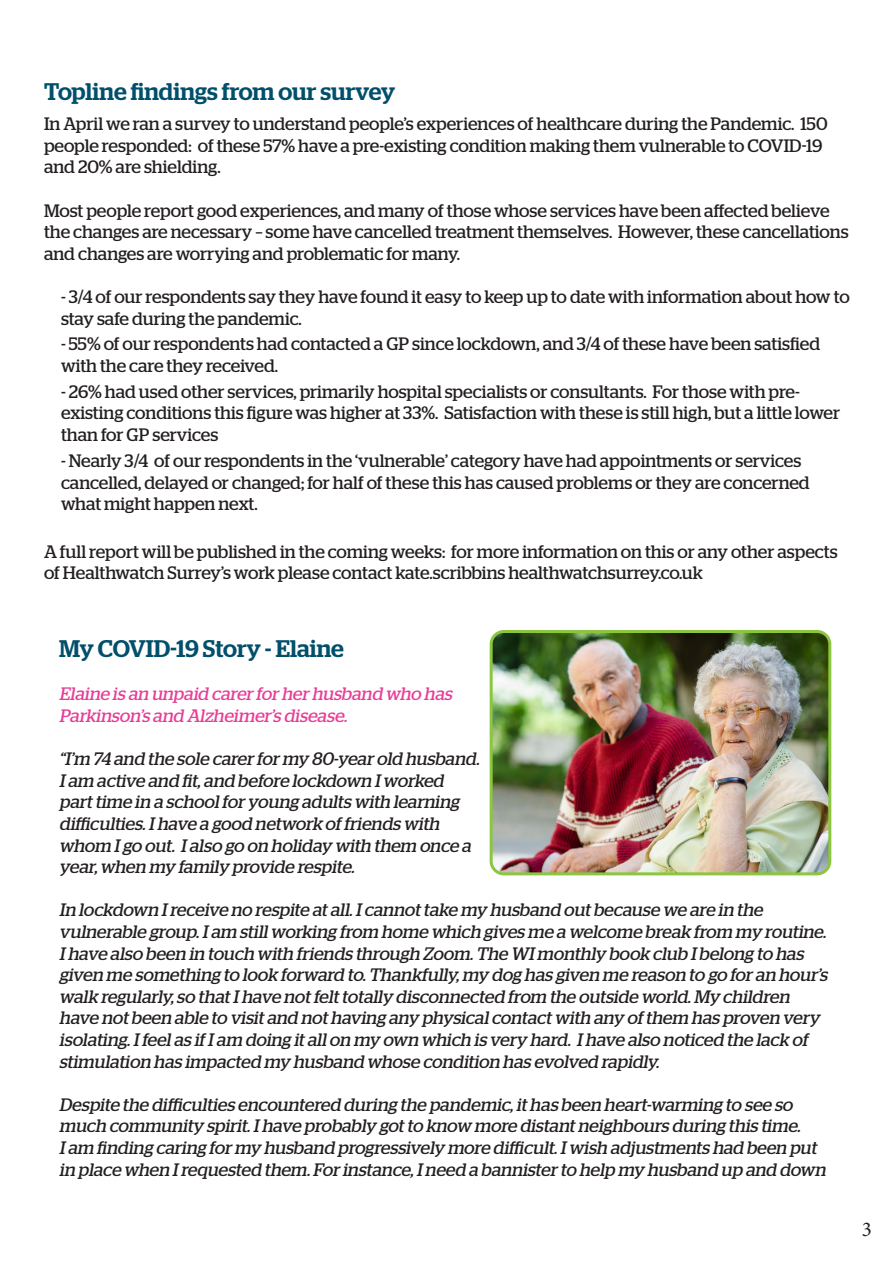
<style>
.page{position:relative;width:893px;height:1263px;background:#fff}
.page>*{position:absolute;margin:0;border:0;box-sizing:border-box;transform-origin:0 0}
.t1{font:500 24px "Stag";letter-spacing:-.005em;color:#004f6b}
.t2{font:21px "Minion Pro";color:#231f20}
.t3{font:italic 18px/21.6px "Stag";color:#231f20}
.t4{font:18px/21.6px "Stag";color:#231f20}
.t5{font:italic 18px/21.6px "Stag";color:#e63e97}
</style>
<div class="page">
<img style="left:491px;top:634px;width:339px;height:240px">
<div style="left:490px;top:630px;width:341px;height:245px;border:3px solid #8bc63e;border-radius:13px"></div>
<p class="t1" style="left:44px;top:77px;width:353px">Topline findings from our survey</p>
<p class="t4" style="left:44px;top:113px;width:785px">In April we ran a survey to understand people’s experiences of healthcare during the Pandemic. 150 people responded: of these 57% have a pre-existing condition making them vulnerable to COVID-19 and 20% are shielding.</p>
<p class="t4" style="left:44px;top:199px;width:806px">Most people report good experiences, and many of those whose services have been affected believe the changes are necessary – some have cancelled treatment themselves. However, these cancellations and changes are worrying and problematic for many.</p>
<p class="t4" style="left:61px;top:286px;width:790px">- 3/4 of our respondents say they have found it easy to keep up to date with information about how to stay safe during the pandemic.</p>
<p class="t4" style="left:61px;top:333px;width:761px">- 55% of our respondents had contacted a GP since lockdown, and 3/4 of these have been satisfied with the care they received.</p>
<p class="t4" style="left:61px;top:380px;width:781px">- 26% had used other services, primarily hospital specialists or consultants. For those with pre&shy;existing conditions this figure was higher at 33%. Satisfaction with these is still high, but a little lower than for GP services</p>
<p class="t4" style="left:61px;top:450px;width:750px">- Nearly 3/4 of our respondents in the ‘vulnerable’ category have had appointments or services cancelled, delayed or changed; for half of these this has caused problems or they are concerned what might happen next.</p>
<p class="t4" style="left:44px;top:540px;width:795px">A full report will be published in the coming weeks: for more information on this or any other aspects of Healthwatch Surrey’s work please contact kate.scribbins healthwatchsurrey.co.uk</p>
<p class="t1" style="left:59px;top:634px;width:286px">My COVID-19 Story - Elaine</p>
<p class="t5" style="left:59px;top:683px;width:398px">Elaine is an unpaid carer for her husband who has<br>Parkinson’s and Alzheimer’s disease.</p>
<p class="t3" style="left:59px;top:748px;width:425px">“I’m 74 and the sole carer for my 80-year old husband.<br>Iam active and fit,and before lockdown Iworked parttime in a schoolfor young adults with learning difficulties.Ihave a good network offriends with whom Igo out. Ialso go on holiday with them once a year,when my family provide respite.</p>
<p class="t3" style="left:59px;top:899px;width:773px">In lockdown Ireceive no respite atall.Icannottake my husband outbecause we are in the vulnerable group.Iam stillworking from home which gives me a welcome break from my routine.<br>Ihave also been in touch with friends through Zoom.The WImonthly book club Ibelong to has given me something to look forward to.Thankfully,my dog has given me reason to go for an hour’s walk regularly,so thatIhave notfelttotally disconnected from the outside world.My children have notbeen able to visitand nothaving any physicalcontactwith any ofthem has proven very isolating .Ifeelas ifIam doing itallon my own which is very hard. Ihave also noticed the lack of stimulation has impacted my husband whose condition has evolved rapidly.</p>
<p class="t3" style="left:59px;top:1093px;width:746px">Despite the difficulties encountered during the pandemic,ithas been heart-warming to see so much community spirit.Ihave probably gotto know more distantneighbours during this time.</p>
<p class="t3" style="left:59px;top:1136px;width:771px">Iam finding caring for my husband progressively more difficult.Iwish adjustments had been put in place when Irequested them.For instance,Ineed a bannister to help my husband up and down</p>
<p class="t2" style="left:862px;top:1215px;width:12px">3</p>
</div>
